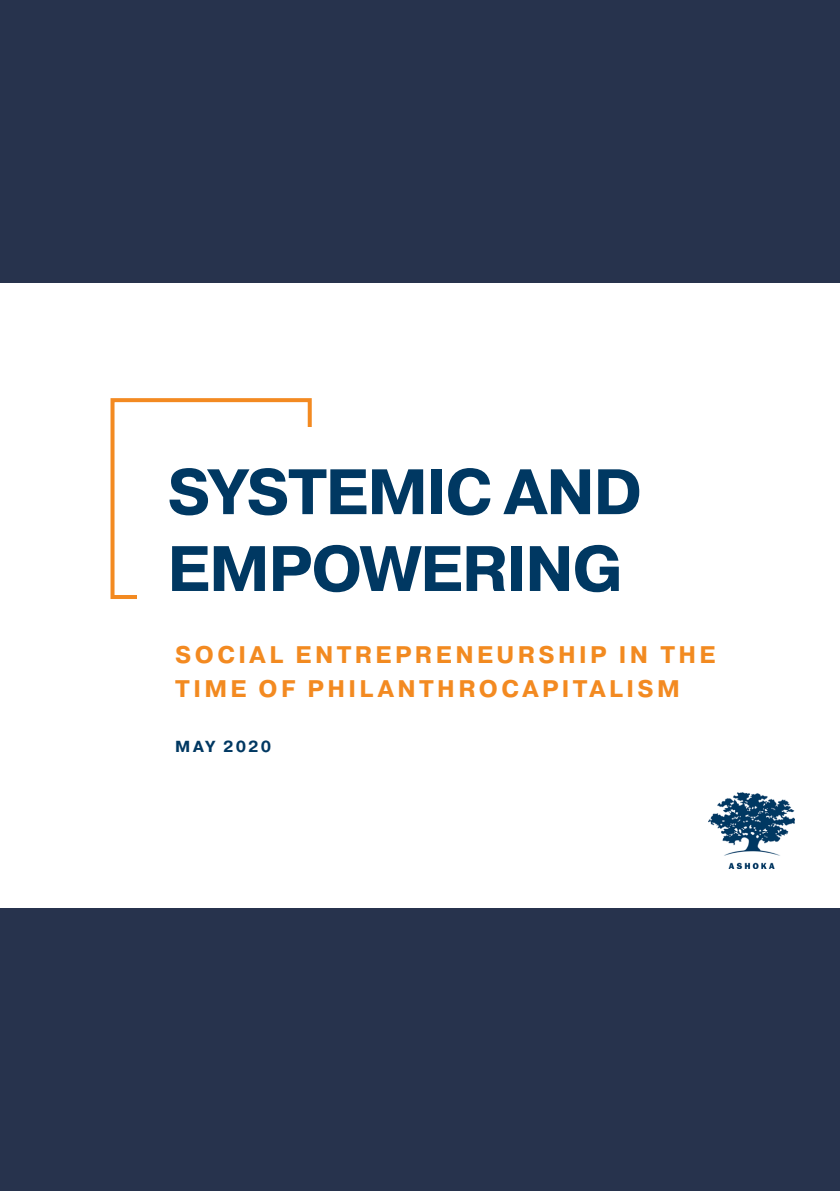
<style>
.page{position:relative;width:840px;height:1191px;background:#fff}
.page>*{position:absolute;margin:0;border:0;box-sizing:border-box;transform-origin:0 0}
.Header_48pt{font:700 64px "Pragmatica";letter-spacing:-.025em;color:#003862}
.t1{font:700 24px/34px "Pragmatica";letter-spacing:.14em;color:#f38a21}
.t2{font:700 16px "Pragmatica";letter-spacing:.135em;color:#003862}
.s1{color:#f28a20}
</style>
<div class="page">
<div style="left:110px;top:398px;width:201px;height:201px;border:4px solid #f38a21"></div>
<div style="left:137px;top:427px;width:621px;height:201px;background:#fff"></div>
<div style="left:0;top:0;width:839px;height:282px;background:#27334d"></div>
<div style="left:0;top:908px;width:839px;height:283px;background:#27334d"></div>
<img style="left:708px;top:792px;width:86px;height:76px">
<p class="Header_48pt" style="left:167px;top:450px;width:476px">SYSTEMIC AND</p>
<p class="Header_48pt" style="left:167px;top:527px;width:457px">EMPOWERING</p>
<p class="t1" style="left:175px;top:637px;width:541px">SOCI<span class="s1">AL ENTREPRENEURSHIP IN THE<br>TIM</span>E OF PHILANTHROCAPITALISM</p>
<p class="t2" style="left:175px;top:736px;width:97px">MAY 2020</p>
</div>
